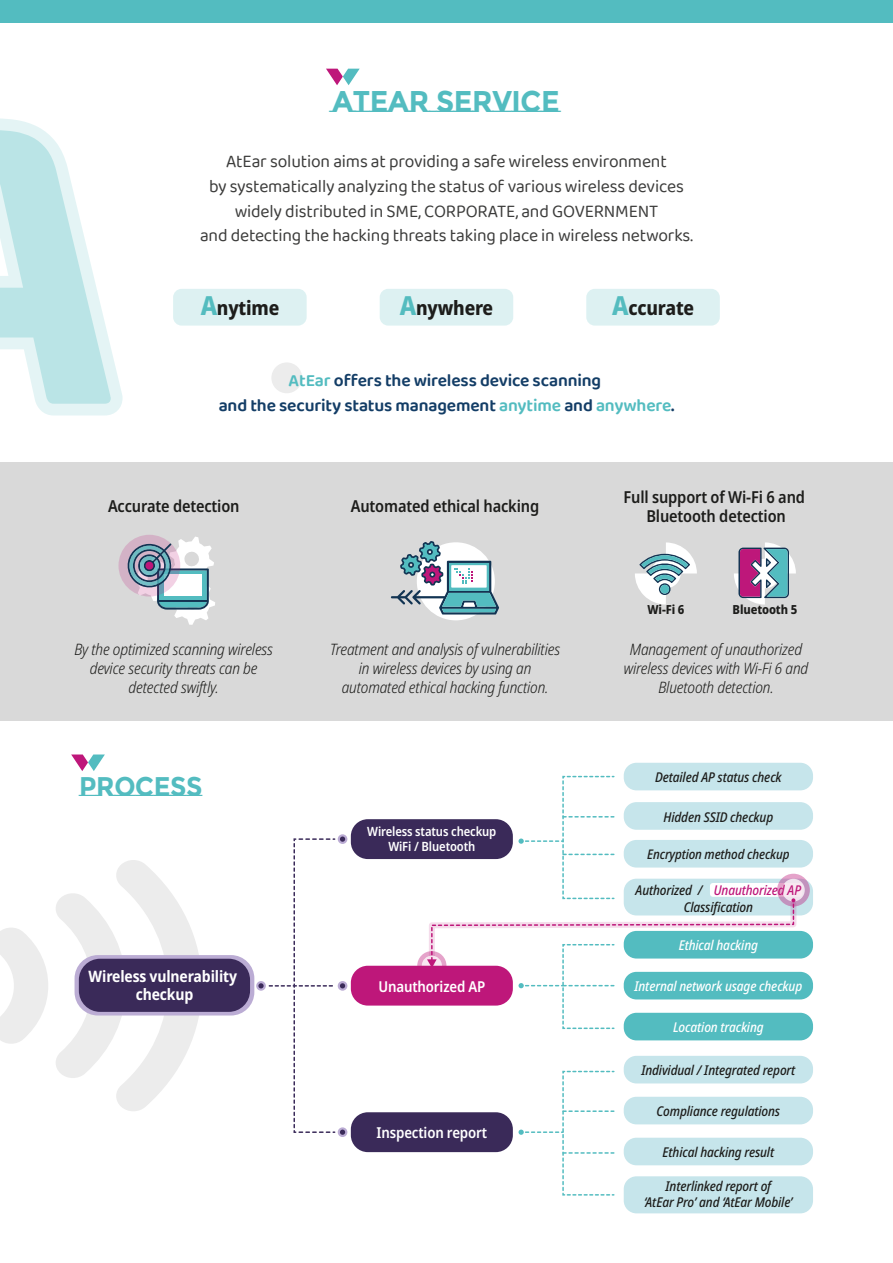
<style>
.page{position:relative;width:893px;height:1263px;background:#fff}
.page>*{position:absolute;margin:0;border:0;box-sizing:border-box;transform-origin:0 0}
.t1{font:700 30px "Montserrat Subrayada";letter-spacing:-.015em;color:#53bcc0;scale:.95 1}
.t2{font:700 27px "Montserrat Subrayada";letter-spacing:-.015em;color:#53bcc0;scale:.95 1}
.t3{font:800 semi-condensed 19.65px "Noto Sans";letter-spacing:-.01em;color:#1d1d1b}
.t4{font:18px/24.6px "Baloo 2";letter-spacing:-.01em;color:#3c3c3b;text-align:center}
.t5{font:600 18px/24.6px "Baloo 2";letter-spacing:-.01em;color:#133d66;text-align:center}
.t6{font:600 semi-condensed 16.5px/19.8px "Noto Sans";letter-spacing:-.01em;color:#1d1d1b;text-align:center}
.t7{font:italic 300 semi-condensed 15.75px/18.9px "Noto Sans";letter-spacing:-.01em;color:#1d1d1b;text-align:center}
.t8{font:700 semi-condensed 15.75px/18.9px "Noto Sans";letter-spacing:-.01em;color:#fff;text-align:center}
.t9{font:600 semi-condensed 15px "Noto Sans";letter-spacing:-.01em;color:#fff}
.t10{font:italic 500 semi-condensed 13.5px/16.2px "Noto Sans";letter-spacing:-.01em;color:#1d1d1b;text-align:center}
.t11{font:italic 500 semi-condensed 13.5px "Noto Sans";letter-spacing:-.01em;color:#fff}
.t12{font:italic 500 semi-condensed 13.35px "Noto Sans";letter-spacing:-.01em;color:#1d1d1b}
.t13{font:600 semi-condensed 12.75px/15.3px "Noto Sans";letter-spacing:-.01em;color:#fff;text-align:center}
.t14{font:800 semi-condensed 12.45px "Noto Sans";letter-spacing:-.01em;color:#1d1d1b}
.s1{font-size:26.25px;color:#54bcbf}
.s2{color:#53bcc0}
.s3{color:#be177a}
</style>
<div class="page">
<div style="left:271px;top:362px;width:31px;height:31px;background:#ececec;border-radius:50%"></div>
<div style="left:0;top:462px;width:893px;height:259px;background:#d9d9d9"></div>
<svg style="left:0;top:118px;width:123px;height:297px"></svg>
<div style="left:380px;top:289px;width:133px;height:37px;background:#ddf1f2;border-radius:9px"></div>
<div style="left:173px;top:289px;width:134px;height:37px;background:#ddf1f2;border-radius:9px"></div>
<div style="left:586px;top:289px;width:134px;height:37px;background:#ddf1f2;border-radius:9px"></div>
<div style="left:0;top:0;width:893px;height:22px;background:#53bcc0"></div>
<svg style="left:326px;top:69px;width:34px;height:16px"></svg>
<svg style="left:71px;top:754px;width:34px;height:17px"></svg>
<svg style="left:635px;top:542px;width:62px;height:62px"></svg>
<svg style="left:734px;top:542px;width:62px;height:62px"></svg>
<svg style="left:417px;top:542px;width:78px;height:78px"></svg>
<svg style="left:391px;top:541px;width:108px;height:73px"></svg>
<svg style="left:118px;top:535px;width:62px;height:61px"></svg>
<svg style="left:125px;top:537px;width:90px;height:88px"></svg>
<div style="left:624px;top:879px;width:189px;height:36px;background:#c6e5eb;border-radius:13px"></div>
<svg style="left:0;top:928px;width:48px;height:116px"></svg>
<svg style="left:56px;top:860px;width:146px;height:251px"></svg>
<svg style="left:417px;top:951px;width:29px;height:29px"></svg>
<svg style="left:422px;top:956px;width:20px;height:20px"></svg>
<svg style="left:256px;top:981px;width:10px;height:10px"></svg>
<svg style="left:338px;top:981px;width:9px;height:10px"></svg>
<svg style="left:75px;top:955px;width:179px;height:60px;background:#b6a7cf"></svg>
<div style="left:79px;top:959px;width:171px;height:53px;background:#3a2a59;border-radius:21px"></div>
<div style="left:624px;top:763px;width:189px;height:27px;background:#c6e5eb;border-radius:13px"></div>
<div style="left:624px;top:802px;width:189px;height:28px;background:#c6e5eb;border-radius:13px"></div>
<div style="left:624px;top:840px;width:189px;height:27px;background:#c6e5eb;border-radius:13px"></div>
<div style="left:351px;top:819px;width:162px;height:40px;background:#3a2a59;border-radius:17px"></div>
<div style="left:624px;top:1056px;width:189px;height:27px;background:#c6e5eb;border-radius:13px"></div>
<div style="left:624px;top:1097px;width:189px;height:27px;background:#c6e5eb;border-radius:13px"></div>
<div style="left:624px;top:1138px;width:189px;height:27px;background:#c6e5eb;border-radius:13px"></div>
<div style="left:624px;top:1176px;width:189px;height:37px;background:#c6e5eb;border-radius:13px"></div>
<div style="left:351px;top:1112px;width:162px;height:40px;background:#3a2a59;border-radius:17px"></div>
<svg style="left:338px;top:1127px;width:9px;height:10px"></svg>
<svg style="left:338px;top:834px;width:9px;height:10px"></svg>
<svg style="left:258px;top:836px;width:87px;height:299px"></svg>
<div style="left:624px;top:931px;width:189px;height:27px;background:#53bcc0;border-radius:13px"></div>
<div style="left:624px;top:972px;width:189px;height:27px;background:#53bcc0;border-radius:13px"></div>
<div style="left:624px;top:1013px;width:189px;height:27px;background:#53bcc0;border-radius:13px"></div>
<div style="left:351px;top:966px;width:162px;height:39px;background:#be177a;border-radius:17px"></div>
<svg style="left:518px;top:1070px;width:96px;height:126px"></svg>
<svg style="left:777px;top:874px;width:33px;height:32px"></svg>
<div style="left:782px;top:879px;width:23px;height:22px;background:#f8e7f1;border-radius:50%"></div>
<svg style="left:427px;top:775px;width:369px;height:255px"></svg>
<h1 class="t1" style="left:332px;top:83px;width:241px">ATEAR SERVICE</h1>
<p class="t4" style="left:200px;top:150px;width:494px">AtEar solution aims at providing a safe wireless environment<br>by systematically analyzing the status of various wireless devices widely distributed in SME, CORPORATE, and GOVERNMENT<br>and detecting the hacking threats taking place in wireless networks.</p>
<p class="t3" style="left:201px;top:294px;width:80px"><span class="s1">A</span>nytime</p>
<p class="t3" style="left:400px;top:294px;width:95px"><span class="s1">A</span>nywhere</p>
<p class="t3" style="left:612px;top:294px;width:84px"><span class="s1">A</span>ccurate</p>
<p class="t5" style="left:219px;top:369px;width:457px"><span class="s2">AtEar</span> offers the wireless device scanning<br>and the security status management <span class="s2">anytime</span> and <span class="s2">anywhere</span>.</p>
<p class="t6" style="left:108px;top:497px;width:133px">Accurate detection</p>
<p class="t6" style="left:624px;top:487px;width:183px">Full support of Wi-Fi 6 and<br>Bluetooth detection</p>
<p class="t6" style="left:351px;top:497px;width:190px">Automated ethical hacking</p>
<p class="t14" style="left:647px;top:600px;width:38px">Wi-Fi 6</p>
<p class="t14" style="left:733px;top:600px;width:66px">Bluetooth 5</p>
<p class="t7" style="left:74px;top:640px;width:200px">By the optimized scanning wireless device security threats can be detected swiftly.</p>
<p class="t7" style="left:624px;top:640px;width:186px">Management of unauthorized wireless devices with Wi-Fi 6 and<br>Bluetooth detection.</p>
<p class="t7" style="left:330px;top:640px;width:232px">Treatment and analysis of vulnerabilities in wireless devices by using an automated ethical hacking function.</p>
<h2 class="t2" style="left:79px;top:771px;width:131px">PROCESS</h2>
<p class="t8" style="left:89px;top:967px;width:150px">Wireless vulnerability checkup</p>
<p class="t13" style="left:367px;top:824px;width:131px">Wireless status checkup<br>WiFi / Bluetooth</p>
<p class="t9" style="left:378px;top:976px;width:108px">Unauthorized AP</p>
<p class="t9" style="left:377px;top:1121px;width:112px">Inspection report</p>
<p class="t10" style="left:655px;top:769px;width:128px">Detailed AP status check</p>
<p class="t10" style="left:663px;top:809px;width:111px">Hidden SSID checkup</p>
<p class="t12" style="left:647px;top:845px;width:144px">Encryption method checkup</p>
<p class="t10" style="left:636px;top:883px;width:167px">Authorized / <span class="s3">Unauthorized AP<br></span>Classification</p>
<p class="t11" style="left:679px;top:936px;width:81px">Ethical hacking</p>
<p class="t11" style="left:634px;top:976px;width:169px">Internal network usage checkup</p>
<p class="t11" style="left:673px;top:1018px;width:92px">Location tracking</p>
<p class="t10" style="left:641px;top:1063px;width:155px">Individual / Integrated report</p>
<p class="t10" style="left:657px;top:1103px;width:125px">Compliance regulations</p>
<p class="t10" style="left:663px;top:1144px;width:113px">Ethical hacking result</p>
<p class="t10" style="left:644px;top:1178px;width:150px">Interlinked report of<br>‘AtEar Pro’ and ‘AtEar Mobile’</p>
</div>
